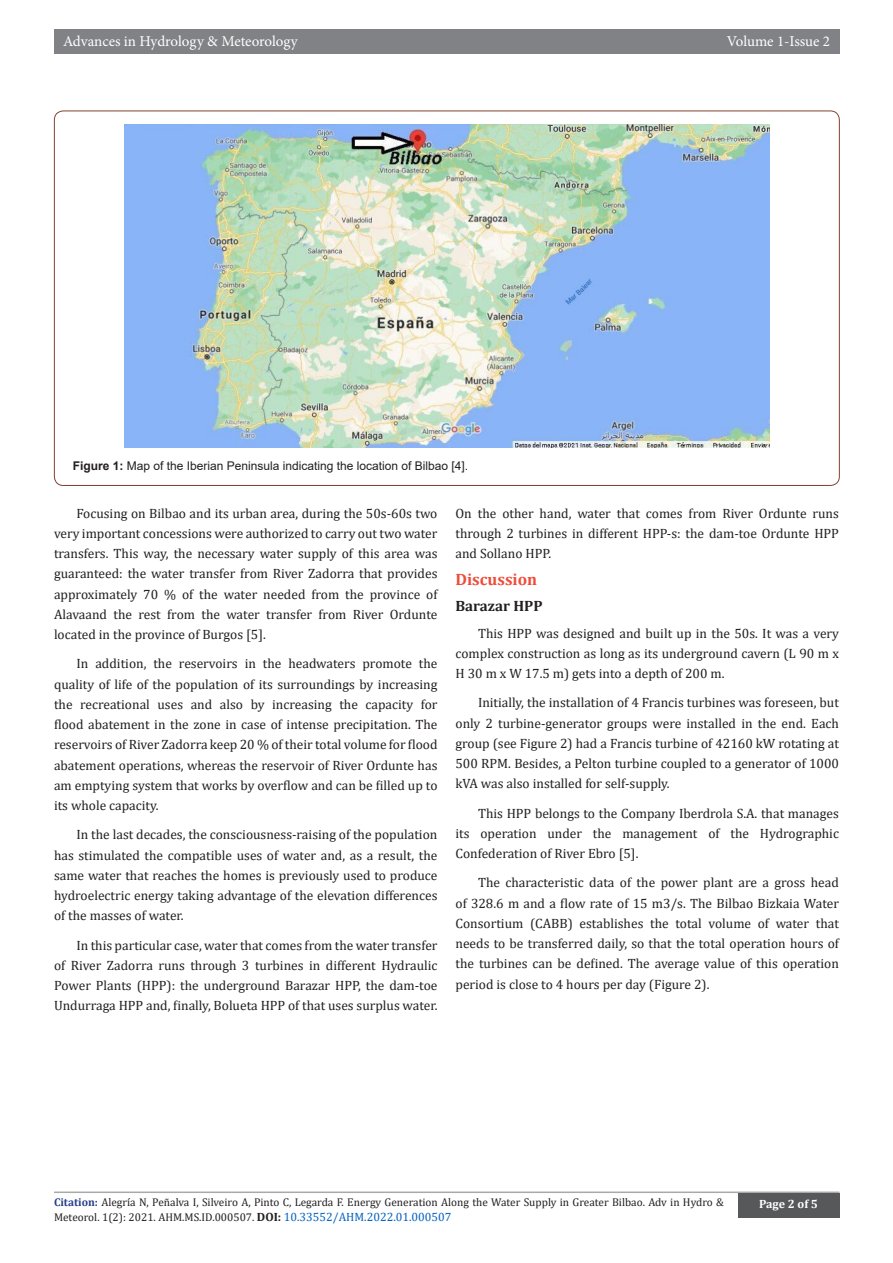
<style>
.page{position:relative;width:893px;height:1263px;background:#fff}
.page>*{position:absolute;margin:0;border:0;box-sizing:border-box;transform-origin:0 0}
.t1{font:700 16.5px "Cambria";color:#ef4c3a}
.t2{font:15px "Minion Pro";letter-spacing:-.005em;color:#fff}
.t3{font:700 15px "Cambria";color:#231f20}
.t4{font:13.5px/20.2px "Cambria";color:#231f20;text-align:justify}
.t5{font:12px "Arial";color:#231f20}
.t6{font:700 12px "Cambria";color:#fff}
.t7{font:11.25px/14.4px "Cambria";color:#231f20}
.s1{font-weight:700}
.s2{font-weight:700;color:#253f8e}
.s3{font-weight:700;font-size:12px}
.s4{font-size:12px;color:#0563c1}
</style>
<div class="page">
<div style="left:54px;top:29px;width:785px;height:25px;background:#808285"></div>
<hr style="left:54px;top:1191px;width:785px;height:2px;background:#a8a9ad">
<div style="left:738px;top:1193px;width:101px;height:24px;background:#57585a"></div>
<img style="left:125px;top:125px;width:644px;height:323px">
<p class="t2" style="left:63px;top:31px;width:236px">Advances in Hydrology &amp; Meteorology</p>
<p class="t2" style="left:727px;top:31px;width:105px">Volume 1-Issue 2</p>
<p class="t5" style="left:73px;top:458px;width:397px"><span class="s1">Figure 1:</span> Map of the Iberian Peninsula indicating the location of Bilbao [4].</p>
<p class="t4" style="left:54px;top:503px;width:385px;text-indent:22px">Focusing on Bilbao and its urban area, during the 50s-60s two very important concessions were authorized to carry out two water transfers. This way, the necessary water supply of this area was guaranteed: the water transfer from River Zadorra that provides approximately 70 % of the water needed from the province of Alavaand the rest from the water transfer from River Ordunte located in the province of Burgos [5].</p>
<p class="t4" style="left:54px;top:654px;width:385px;text-indent:22px">In addition, the reservoirs in the headwaters promote the quality of life of the population of its surroundings by increasing the recreational uses and also by increasing the capacity for flood abatement in the zone in case of intense precipitation. The reservoirs of River Zadorra keep 20 % of their total volume for flood abatement operations, whereas the reservoir of River Ordunte has am emptying system that works by overflow and can be filled up to its whole capacity.</p>
<p class="t4" style="left:54px;top:825px;width:385px;text-indent:22px">In the last decades, the consciousness-raising of the population has stimulated the compatible uses of water and, as a result, the same water that reaches the homes is previously used to produce hydroelectric energy taking advantage of the elevation differences of the masses of water.</p>
<p class="t4" style="left:54px;top:935px;width:385px;text-indent:22px">In this particular case, water that comes from the water transfer of River Zadorra runs through 3 turbines in different Hydraulic Power Plants (HPP): the underground Barazar HPP, the dam-toe Undurraga HPP and, finally, Bolueta HPP of that uses surplus water.</p>
<p class="t4" style="left:455px;top:503px;width:385px">On the other hand, water that comes from River Ordunte runs through 2 turbines in different HPP-s: the dam-toe Ordunte HPP and Sollano HPP.</p>
<p class="t1" style="left:455px;top:568px;width:83px">Discussion</p>
<p class="t3" style="left:455px;top:596px;width:89px">Barazar HPP</p>
<p class="t4" style="left:455px;top:623px;width:385px;text-indent:22px">This HPP was designed and built up in the 50s. It was a very complex construction as long as its underground cavern (L 90 m x H 30 m x W 17.5 m) gets into a depth of 200 m.</p>
<p class="t4" style="left:455px;top:693px;width:385px;text-indent:22px">Initially, the installation of 4 Francis turbines was foreseen, but only 2 turbine-generator groups were installed in the end. Each group (see Figure 2) had a Francis turbine of 42160 kW rotating at 500 RPM. Besides, a Pelton turbine coupled to a generator of 1000 kVA was also installed for self-supply.</p>
<p class="t4" style="left:455px;top:803px;width:385px;text-indent:22px">This HPP belongs to the Company Iberdrola S.A. that manages its operation under the management of the Hydrographic Confederation of River Ebro [5].</p>
<p class="t4" style="left:455px;top:873px;width:385px;text-indent:22px">The characteristic data of the power plant are a gross head of 328.6 m and a flow rate of 15 m3/s. The Bilbao Bizkaia Water Consortium (CABB) establishes the total volume of water that needs to be transferred daily, so that the total operation hours of the turbines can be defined. The average value of this operation period is close to 4 hours per day (Figure 2).</p>
<p class="t7" style="left:54px;top:1195px;width:671px"><span class="s2">Citation:</span> Alegría N, Peñalva I, Silveiro A, Pinto C, Legarda F. Energy Generation Along the Water Supply in Greater Bilbao. Adv in Hydro &amp;<br>Meteorol. 1(2): 2021. AHM.MS.ID.000507. <span class="s3">DOI:</span> <span class="s4">10.33552/AHM.2022.01.000507</span></p>
<p class="t6" style="left:759px;top:1196px;width:60px">Page 2 of 5</p>
</div>
